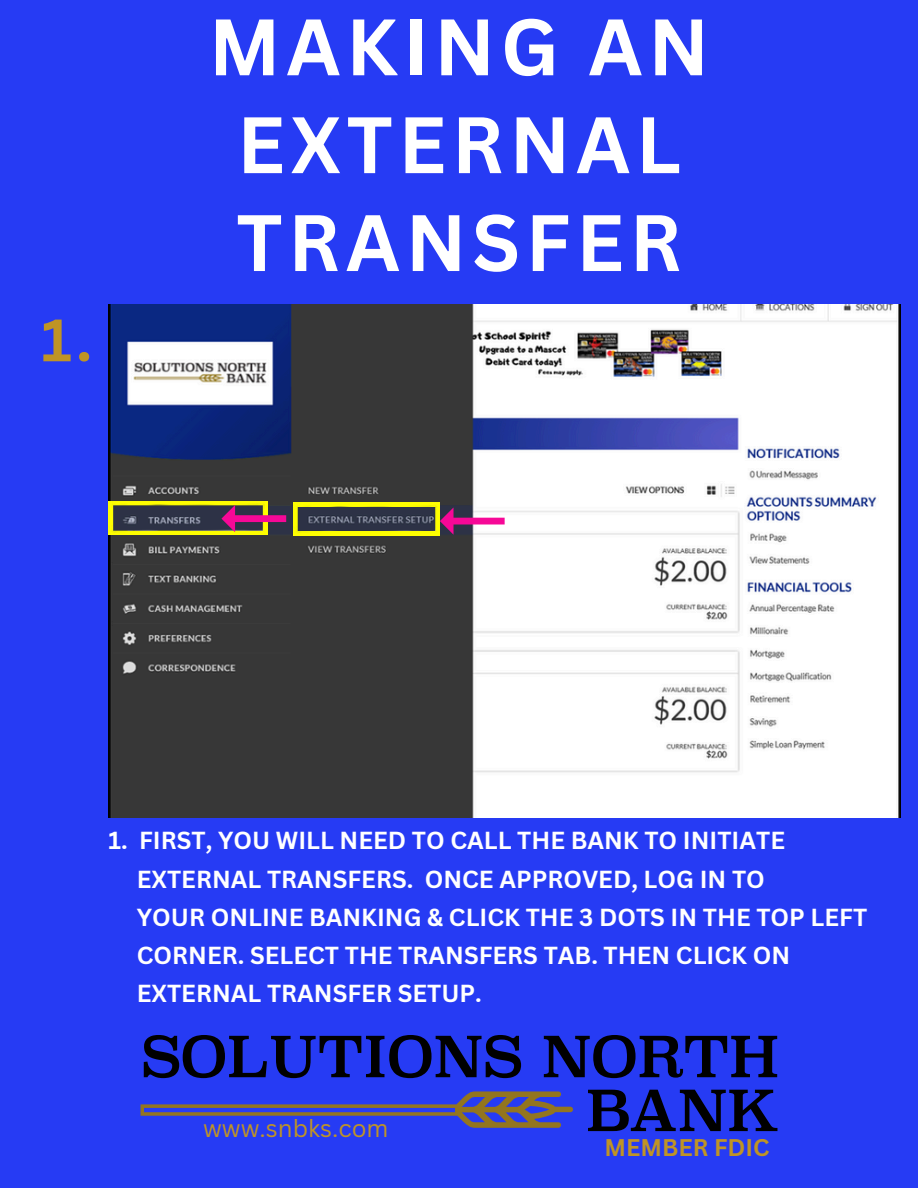
<style>
.page{position:relative;width:918px;height:1188px;background:#263bf4}
.page>*{position:absolute;margin:0;border:0;box-sizing:border-box;transform-origin:0 0}
.t1{font:700 78.15px/97.8px "Canva Sans";letter-spacing:.07em;color:#fff;text-align:center}
.t2{font:700 58.5px "Canva Sans";color:#bf9425}
.t3{font:700 24px/38.2px "Canva Sans";color:#fff}
.t4{font:24px "Canva Sans";color:#bf9425}
.t5{font:700 23.4px "Canva Sans";color:#bf9425}
</style>
<div class="page">
<img style="left:109px;top:305px;width:792px;height:513px">
<img style="left:293px;top:503px;width:146px;height:32px">
<img style="left:109px;top:502px;width:158px;height:32px">
<svg style="left:440px;top:508px;width:65px;height:27px;background:#b56ea0"></svg>
<svg style="left:221px;top:505px;width:65px;height:27px;background:#7e3959"></svg>
<svg style="left:144px;top:1035px;width:377px;height:43px"></svg>
<svg style="left:544px;top:1035px;width:233px;height:43px"></svg>
<svg style="left:588px;top:1090px;width:189px;height:41px"></svg>
<svg style="left:141px;top:1091px;width:432px;height:37px"></svg>
<p class="t2" style="left:41px;top:299px;width:52px">1.</p>
<p class="t1" style="left:209px;top:-4px;width:502px">MAKING AN<br>EXTERNAL<br>TRANSFER</p>
<p class="t3" style="left:137px;top:821px;width:732px;text-indent:-28px">1. FIRST, YOU WILL NEED TO CALL THE BANK TO INITIATE EXTERNAL TRANSFERS. ONCE APPROVED, LOG IN TO<br>YOUR ONLINE BANKING &amp; CLICK THE 3 DOTS IN THE TOP LEFT CORNER. SELECT THE TRANSFERS TAB. THEN CLICK ON EXTERNAL TRANSFER SETUP.</p>
<p class="t4" style="left:203px;top:1111px;width:187px">www.snbks.com</p>
<h3 class="t5" style="left:604px;top:1131px;width:167px">MEMBER FDIC</h3>
</div>
